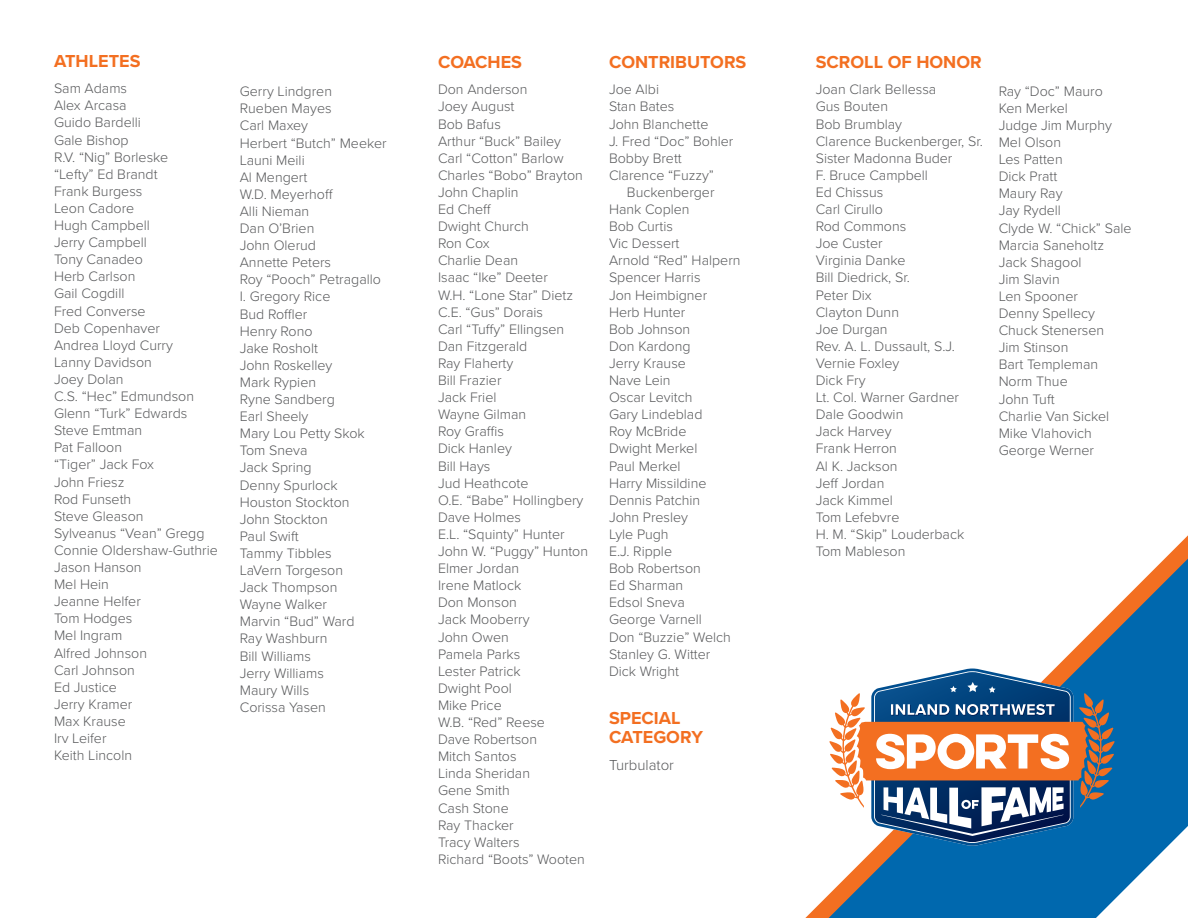
<style>
.page{position:relative;width:1188px;height:918px;background:#fff}
.page>*{position:absolute;margin:0;border:0;box-sizing:border-box;transform-origin:0 0}
.t1{font:700 18px/19.5px "Proxima Nova";color:#f36f21}
.t2{font:300 15px "Proxima Nova";color:#58595b}
.t3{font:300 14.25px/17.1px "Proxima Nova";color:#58595b}
</style>
<div class="page">
<svg style="left:805px;top:535px;width:383px;height:383px"></svg>
<svg style="left:829px;top:559px;width:359px;height:359px"></svg>
<svg style="left:829px;top:669px;width:286px;height:177px"></svg>
<p class="t1" style="left:54px;top:51px;width:88px">ATHLETES</p>
<p class="t3" style="left:54px;top:79px;width:165px">Sam Adams<br>Alex Arcasa<br>Guido Bardelli<br>Gale Bishop<br>R.V. “Nig” Borleske<br>“Lefty” Ed Brandt<br>Frank Burgess<br>Leon Cadore<br>Hugh Campbell<br>Jerry Campbell<br>Tony Canadeo<br>Herb Carlson<br>Gail Cogdill<br>Fred Converse<br>Deb Copenhaver<br>Andrea Lloyd Curry<br>Lanny Davidson<br>Joey Dolan<br>C.S. “Hec” Edmundson<br>Glenn “Turk” Edwards<br>Steve Emtman<br>Pat Falloon<br>“Tiger” Jack Fox<br>John Friesz<br>Rod Funseth<br>Steve Gleason<br>Sylveanus “Vean” Gregg<br>Connie Oldershaw-Guthrie<br>Jason Hanson<br>Mel Hein<br>Jeanne Helfer<br>Tom Hodges<br>Mel Ingram<br>Alfred Johnson<br>Carl Johnson<br>Ed Justice<br>Jerry Kramer<br>Max Krause<br>Irv Leifer<br>Keith Lincoln</p>
<p class="t3" style="left:240px;top:82px;width:148px">Gerry Lindgren<br>Rueben Mayes<br>Carl Maxey<br>Herbert “Butch” Meeker<br>Launi Meili<br>Al Mengert<br>W.D. Meyerhoff<br>Alli Nieman<br>Dan O’Brien<br>John Olerud<br>Annette Peters<br>Roy “Pooch” Petragallo<br>I. Gregory Rice<br>Bud Roffler<br>Henry Rono<br>Jake Rosholt<br>John Roskelley<br>Mark Rypien<br>Ryne Sandberg<br>Earl Sheely<br>Mary Lou Petty Skok<br>Tom Sneva<br>Jack Spring<br>Denny Spurlock<br>Houston Stockton<br>John Stockton<br>Paul Swift<br>Tammy Tibbles<br>LaVern Torgeson<br>Jack Thompson<br>Wayne Walker<br>Marvin “Bud” Ward<br>Ray Washburn<br>Bill Williams<br>Jerry Williams<br>Maury Wills<br>Corissa Yasen</p>
<p class="t1" style="left:438px;top:52px;width:86px">COACHES</p>
<p class="t3" style="left:438px;top:80px;width:152px">Don Anderson<br>Joey August<br>Bob Bafus<br>Arthur “Buck” Bailey<br>Carl “Cotton” Barlow<br>Charles “Bobo” Brayton<br>John Chaplin<br>Ed Cheff<br>Dwight Church<br>Ron Cox<br>Charlie Dean<br>Isaac “Ike” Deeter<br>W.H. “Lone Star” Dietz<br>C.E. “Gus” Dorais<br>Carl “Tuffy” Ellingsen<br>Dan Fitzgerald<br>Ray Flaherty<br>Bill Frazier<br>Jack Friel<br>Wayne Gilman<br>Roy Graffis<br>Dick Hanley<br>Bill Hays<br>Jud Heathcote<br>O.E. “Babe” Hollingbery<br>Dave Holmes<br>E.L. “Squinty” Hunter<br>John W. “Puggy” Hunton<br>Elmer Jordan<br>Irene Matlock<br>Don Monson<br>Jack Mooberry<br>John Owen<br>Pamela Parks<br>Lester Patrick<br>Dwight Pool<br>Mike Price<br>W.B. “Red” Reese<br>Dave Robertson<br>Mitch Santos<br>Linda Sheridan<br>Gene Smith<br>Cash Stone<br>Ray Thacker<br>Tracy Walters<br>Richard “Boots” Wooten</p>
<p class="t1" style="left:609px;top:52px;width:139px">CONTRIBUTORS</p>
<p class="t3" style="left:609px;top:80px;width:126px">Joe Albi<br>Stan Bates<br>John Blanchette<br>J. Fred “Doc” Bohler<br>Bobby Brett<br>Clarence “Fuzzy”</p>
<p class="t3" style="left:609px;top:183px;width:133px;text-indent:18px">Buckenberger<br>Hank Coplen<br>Bob Curtis<br>Vic Dessert<br>Arnold “Red” Halpern<br>Spencer Harris<br>Jon Heimbigner<br>Herb Hunter<br>Bob Johnson<br>Don Kardong<br>Jerry Krause<br>Nave Lein<br>Oscar Levitch<br>Gary Lindeblad<br>Roy McBride<br>Dwight Merkel<br>Paul Merkel<br>Harry Missildine<br>Dennis Patchin<br>John Presley<br>Lyle Pugh<br>E.J. Ripple<br>Bob Robertson<br>Ed Sharman<br>Edsol Sneva<br>George Varnell<br>Don “Buzzie” Welch<br>Stanley G. Witter<br>Dick Wright</p>
<p class="t1" style="left:609px;top:708px;width:95px">SPECIAL<br>CATEGORY</p>
<p class="t2" style="left:609px;top:754px;width:67px">Turbulator</p>
<p class="t1" style="left:816px;top:52px;width:167px">SCROLL OF HONOR</p>
<p class="t3" style="left:816px;top:80px;width:169px">Joan Clark Bellessa<br>Gus Bouten<br>Bob Brumblay<br>Clarence Buckenberger, Sr.<br>Sister Madonna Buder<br>F. Bruce Campbell<br>Ed Chissus<br>Carl Cirullo<br>Rod Commons<br>Joe Custer<br>Virginia Danke<br>Bill Diedrick, Sr.<br>Peter Dix<br>Clayton Dunn<br>Joe Durgan<br>Rev. A. L. Dussault, S.J.<br>Vernie Foxley<br>Dick Fry<br>Lt. Col. Warner Gardner<br>Dale Goodwin<br>Jack Harvey<br>Frank Herron<br>Al K. Jackson<br>Jeff Jordan<br>Jack Kimmel<br>Tom Lefebvre<br>H. M. “Skip” Louderback<br>Tom Mableson</p>
<p class="t3" style="left:999px;top:82px;width:134px">Ray “Doc” Mauro<br>Ken Merkel<br>Judge Jim Murphy<br>Mel Olson<br>Les Patten<br>Dick Pratt<br>Maury Ray<br>Jay Rydell<br>Clyde W. “Chick” Sale<br>Marcia Saneholtz<br>Jack Shagool<br>Jim Slavin<br>Len Spooner<br>Denny Spellecy<br>Chuck Stenersen<br>Jim Stinson<br>Bart Templeman<br>Norm Thue<br>John Tuft<br>Charlie Van Sickel<br>Mike Vlahovich<br>George Werner</p>
</div>
